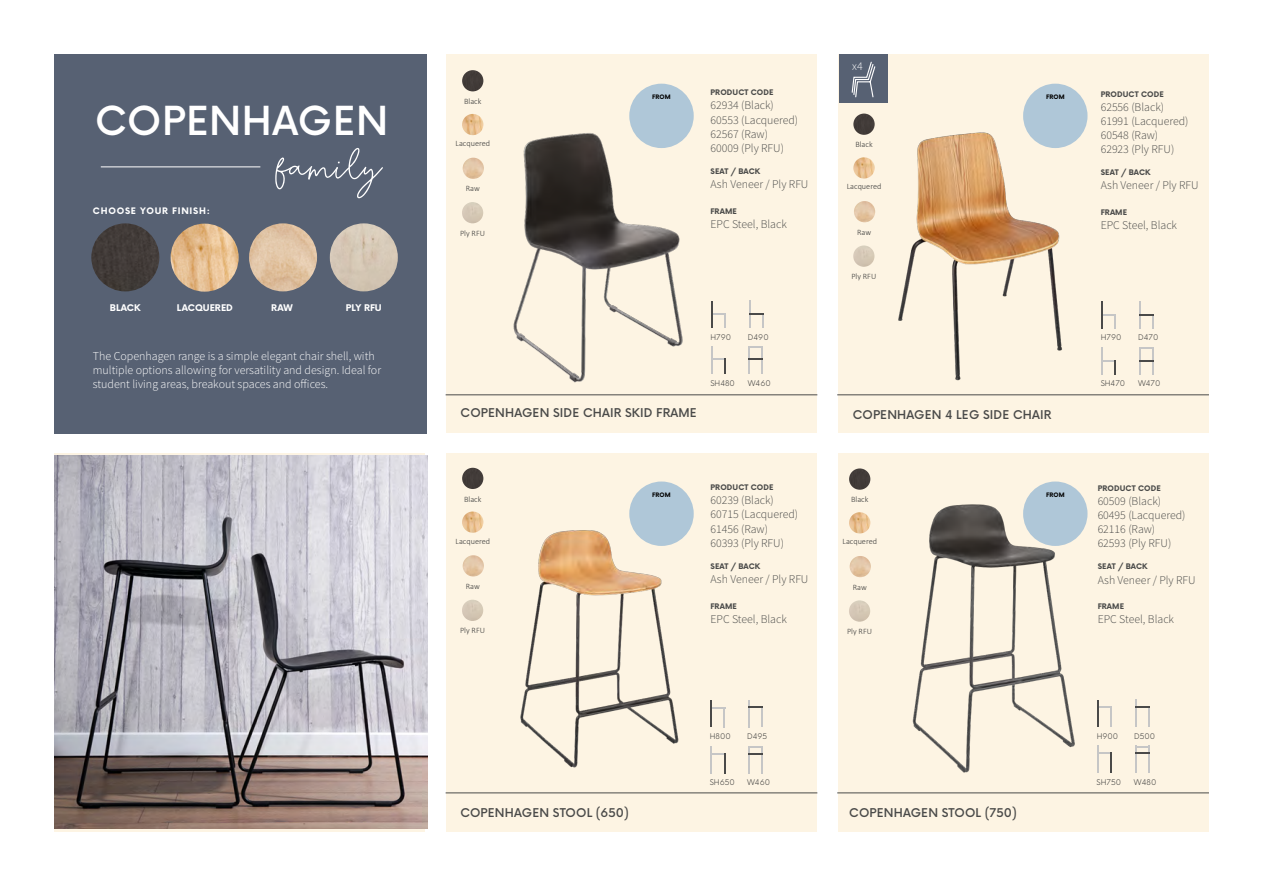
<style>
.page{position:relative;width:1263px;height:893px;background:#fff}
.page>*{position:absolute;margin:0;border:0;box-sizing:border-box;transform-origin:0 0}
.t1{font:55.5px "Oceanista";color:#fff}
.t2{font:500 39px "Now";letter-spacing:.015em;color:#fff}
.t3{font:300 12px/14.4px "Source Sans Pro";color:#fff}
.t4{font:300 11.85px/14.2px "Source Sans Pro";color:#4a4a49}
.t5{font:500 11.85px "Now";letter-spacing:.01em;color:#4a4a49}
.t6{font:300 11.85px "Source Sans Pro";color:#fff}
.t7{font:700 9px "Now";color:#fff}
.t8{font:700 8.7px "Now Alt";letter-spacing:.085em;color:#fff}
.t9{font:300 8.25px "Calibri";color:#3c3c3b}
.t10{font:300 7.65px "Now Alt";color:#3c3c3b}
.t11{font:700 7.5px "Now";letter-spacing:.01em;color:#4a4a49}
.t12{font:700 6px "Now";letter-spacing:.01em;color:#000}
</style>
<div class="page">
<div style="left:838px;top:453px;width:370px;height:378px;background:#fdf4e3"></div>
<div style="left:838px;top:55px;width:370px;height:378px;background:#fdf4e3"></div>
<div style="left:446px;top:453px;width:370px;height:378px;background:#fdf4e3"></div>
<div style="left:446px;top:55px;width:370px;height:378px;background:#fdf4e3"></div>
<hr style="left:446px;top:395px;width:371px;height:1px;background:#4a4a49">
<hr style="left:837px;top:395px;width:372px;height:1px;background:#4a4a49">
<hr style="left:54px;top:793px;width:372px;height:1px;background:#4a4a49">
<hr style="left:446px;top:793px;width:371px;height:1px;background:#4a4a49">
<hr style="left:837px;top:793px;width:372px;height:1px;background:#4a4a49">
<img style="left:513px;top:130px;width:178px;height:253px">
<hr style="left:711px;top:347px;width:2px;height:27px;background:#c6c6c6">
<svg style="left:713px;top:314px;width:13px;height:14px"></svg>
<svg style="left:749px;top:301px;width:14px;height:27px"></svg>
<hr style="left:711px;top:301px;width:2px;height:27px;background:#4a4a49">
<svg style="left:713px;top:359px;width:13px;height:15px"></svg>
<svg style="left:749px;top:347px;width:14px;height:27px"></svg>
<img style="left:463px;top:158px;width:21px;height:21px;border-radius:11px">
<img style="left:462px;top:70px;width:21px;height:21px;border-radius:11px">
<img style="left:462px;top:114px;width:21px;height:21px;border-radius:11px">
<img style="left:462px;top:202px;width:21px;height:21px;border-radius:11px">
<img style="left:875px;top:128px;width:205px;height:253px">
<svg style="left:1139px;top:301px;width:14px;height:27px"></svg>
<svg style="left:1102px;top:301px;width:14px;height:27px"></svg>
<svg style="left:1102px;top:347px;width:14px;height:27px"></svg>
<svg style="left:1139px;top:347px;width:14px;height:27px"></svg>
<div style="left:839px;top:54px;width:49px;height:49px;background:#576173"></div>
<svg style="left:851px;top:61px;width:25px;height:37px"></svg>
<img style="left:854px;top:201px;width:21px;height:21px;border-radius:11px">
<img style="left:853px;top:114px;width:22px;height:21px;border-radius:11px">
<img style="left:853px;top:157px;width:22px;height:22px;border-radius:11px">
<img style="left:853px;top:245px;width:21px;height:22px;border-radius:11px">
<img style="left:520px;top:523px;width:167px;height:245px">
<svg style="left:748px;top:700px;width:14px;height:27px"></svg>
<svg style="left:711px;top:700px;width:14px;height:27px"></svg>
<svg style="left:711px;top:746px;width:14px;height:27px"></svg>
<svg style="left:748px;top:746px;width:14px;height:27px"></svg>
<img style="left:463px;top:555px;width:21px;height:21px;border-radius:11px">
<img style="left:462px;top:468px;width:21px;height:21px;border-radius:11px">
<img style="left:462px;top:511px;width:21px;height:22px;border-radius:11px">
<img style="left:462px;top:600px;width:21px;height:21px;border-radius:11px">
<img style="left:912px;top:502px;width:176px;height:271px">
<hr style="left:1097px;top:746px;width:2px;height:27px;background:#c6c6c6">
<svg style="left:1135px;top:700px;width:14px;height:27px"></svg>
<svg style="left:1098px;top:700px;width:14px;height:27px"></svg>
<svg style="left:1099px;top:752px;width:13px;height:21px"></svg>
<svg style="left:1135px;top:746px;width:14px;height:27px"></svg>
<img style="left:850px;top:556px;width:21px;height:21px;border-radius:11px">
<img style="left:849px;top:468px;width:21px;height:22px;border-radius:11px">
<img style="left:849px;top:512px;width:21px;height:21px;border-radius:11px">
<img style="left:849px;top:600px;width:21px;height:22px;border-radius:11px">
<div style="left:54px;top:54px;width:373px;height:379px;background:#576173"></div>
<hr style="left:101px;top:166px;width:159px;height:1px;background:#fff">
<img style="left:55px;top:456px;width:373px;height:372px">
<img style="left:249px;top:223px;width:68px;height:68px;border-radius:34px">
<div style="left:91px;top:223px;width:68px;height:68px;background:#413b38;border-radius:34px"></div>
<img style="left:171px;top:224px;width:68px;height:68px;border-radius:34px">
<img style="left:330px;top:223px;width:68px;height:68px;border-radius:34px">
<div style="left:629px;top:84px;width:65px;height:64px;background:#afc7d8;border-radius:50%"></div>
<div style="left:629px;top:481px;width:65px;height:65px;background:#afc7d8;border-radius:50%"></div>
<div style="left:1023px;top:84px;width:64px;height:64px;background:#afc7d8;border-radius:50%"></div>
<div style="left:1023px;top:481px;width:64px;height:65px;background:#afc7d8;border-radius:50%"></div>
<h2 class="t2" style="left:95px;top:90px;width:295px">COPENHAGEN</h2>
<h1 class="t1" style="left:277px;top:140px;width:107px">family</h1>
<p class="t8" style="left:93px;top:204px;width:118px">CHOOSE YOUR FINISH:</p>
<p class="t7" style="left:110px;top:301px;width:32px">BLACK</p>
<p class="t7" style="left:177px;top:301px;width:57px">LACQUERED</p>
<p class="t7" style="left:271px;top:301px;width:23px">RAW</p>
<p class="t7" style="left:346px;top:301px;width:38px">PLY RFU</p>
<p class="t3" style="left:93px;top:348px;width:290px">The Copenhagen range is a simple elegant chair shell, with multiple options allowing for versatility and design. Ideal for student living areas, breakout spaces and offices.</p>
<p class="t6" style="left:852px;top:59px;width:12px">x4</p>
<p class="t9" style="left:464px;top:96px;width:19px">Black</p>
<p class="t9" style="left:456px;top:138px;width:36px">Lacquered</p>
<p class="t9" style="left:466px;top:183px;width:16px">Raw</p>
<p class="t9" style="left:460px;top:228px;width:26px">Ply RFU</p>
<p class="t12" style="left:652px;top:92px;width:20px">FROM</p>
<p class="t11" style="left:710px;top:87px;width:65px">PRODUCT CODE</p>
<p class="t4" style="left:710px;top:98px;width:89px">62934 (Black)<br>60553 (Lacquered)<br>62567 (Raw)<br>60009 (Ply RFU)</p>
<p class="t11" style="left:710px;top:166px;width:51px">SEAT / BACK</p>
<p class="t4" style="left:710px;top:177px;width:100px">Ash Veneer / Ply RFU</p>
<p class="t11" style="left:710px;top:206px;width:28px">FRAME</p>
<p class="t4" style="left:710px;top:217px;width:78px">EPC Steel, Black</p>
<p class="t9" style="left:855px;top:140px;width:19px">Black</p>
<p class="t9" style="left:847px;top:182px;width:36px">Lacquered</p>
<p class="t9" style="left:857px;top:227px;width:16px">Raw</p>
<p class="t9" style="left:851px;top:271px;width:26px">Ply RFU</p>
<p class="t12" style="left:1046px;top:92px;width:20px">FROM</p>
<p class="t11" style="left:1101px;top:88px;width:65px">PRODUCT CODE</p>
<p class="t4" style="left:1101px;top:100px;width:89px">62556 (Black)<br>61991 (Lacquered)<br>60548 (Raw)<br>62923 (Ply RFU)</p>
<p class="t11" style="left:1101px;top:167px;width:51px">SEAT / BACK</p>
<p class="t4" style="left:1101px;top:178px;width:100px">Ash Veneer / Ply RFU</p>
<p class="t11" style="left:1101px;top:207px;width:28px">FRAME</p>
<p class="t4" style="left:1101px;top:218px;width:78px">EPC Steel, Black</p>
<p class="t10" style="left:710px;top:331px;width:22px">H790</p>
<p class="t10" style="left:748px;top:331px;width:22px">D490</p>
<p class="t10" style="left:1101px;top:331px;width:22px">H790</p>
<p class="t10" style="left:1138px;top:331px;width:22px">D470</p>
<p class="t10" style="left:710px;top:377px;width:26px">SH480</p>
<p class="t10" style="left:748px;top:377px;width:25px">W460</p>
<p class="t10" style="left:1101px;top:377px;width:26px">SH470</p>
<p class="t10" style="left:1138px;top:377px;width:24px">W470</p>
<p class="t5" style="left:461px;top:404px;width:238px">COPENHAGEN SIDE CHAIR SKID FRAME</p>
<p class="t5" style="left:853px;top:405px;width:200px">COPENHAGEN 4 LEG SIDE CHAIR</p>
<p class="t9" style="left:464px;top:494px;width:19px">Black</p>
<p class="t9" style="left:456px;top:536px;width:36px">Lacquered</p>
<p class="t9" style="left:466px;top:581px;width:16px">Raw</p>
<p class="t9" style="left:460px;top:625px;width:26px">Ply RFU</p>
<p class="t12" style="left:652px;top:490px;width:20px">FROM</p>
<p class="t11" style="left:710px;top:482px;width:65px">PRODUCT CODE</p>
<p class="t4" style="left:710px;top:493px;width:89px">60239 (Black)<br>60715 (Lacquered)<br>61456 (Raw)<br>60393 (Ply RFU)</p>
<p class="t11" style="left:710px;top:560px;width:51px">SEAT / BACK</p>
<p class="t4" style="left:710px;top:572px;width:100px">Ash Veneer / Ply RFU</p>
<p class="t11" style="left:710px;top:600px;width:28px">FRAME</p>
<p class="t4" style="left:710px;top:612px;width:78px">EPC Steel, Black</p>
<p class="t9" style="left:851px;top:494px;width:19px">Black</p>
<p class="t9" style="left:842px;top:536px;width:36px">Lacquered</p>
<p class="t9" style="left:853px;top:582px;width:16px">Raw</p>
<p class="t9" style="left:847px;top:626px;width:26px">Ply RFU</p>
<p class="t12" style="left:1046px;top:490px;width:20px">FROM</p>
<p class="t11" style="left:1098px;top:482px;width:65px">PRODUCT CODE</p>
<p class="t4" style="left:1098px;top:494px;width:89px">60509 (Black)<br>60495 (Lacquered)<br>62116 (Raw)<br>62593 (Ply RFU)</p>
<p class="t11" style="left:1098px;top:561px;width:51px">SEAT / BACK</p>
<p class="t4" style="left:1098px;top:572px;width:100px">Ash Veneer / Ply RFU</p>
<p class="t11" style="left:1098px;top:601px;width:28px">FRAME</p>
<p class="t4" style="left:1098px;top:612px;width:78px">EPC Steel, Black</p>
<p class="t5" style="left:460px;top:803px;width:170px">COPENHAGEN STOOL (650)</p>
<p class="t10" style="left:710px;top:730px;width:22px">H800</p>
<p class="t10" style="left:747px;top:730px;width:22px">D495</p>
<p class="t10" style="left:710px;top:776px;width:27px">SH650</p>
<p class="t10" style="left:747px;top:776px;width:25px">W460</p>
<p class="t5" style="left:849px;top:804px;width:169px">COPENHAGEN STOOL (750)</p>
<p class="t10" style="left:1097px;top:730px;width:23px">H900</p>
<p class="t10" style="left:1134px;top:730px;width:23px">D500</p>
<p class="t10" style="left:1096px;top:776px;width:26px">SH750</p>
<p class="t10" style="left:1134px;top:776px;width:24px">W480</p>
</div>
